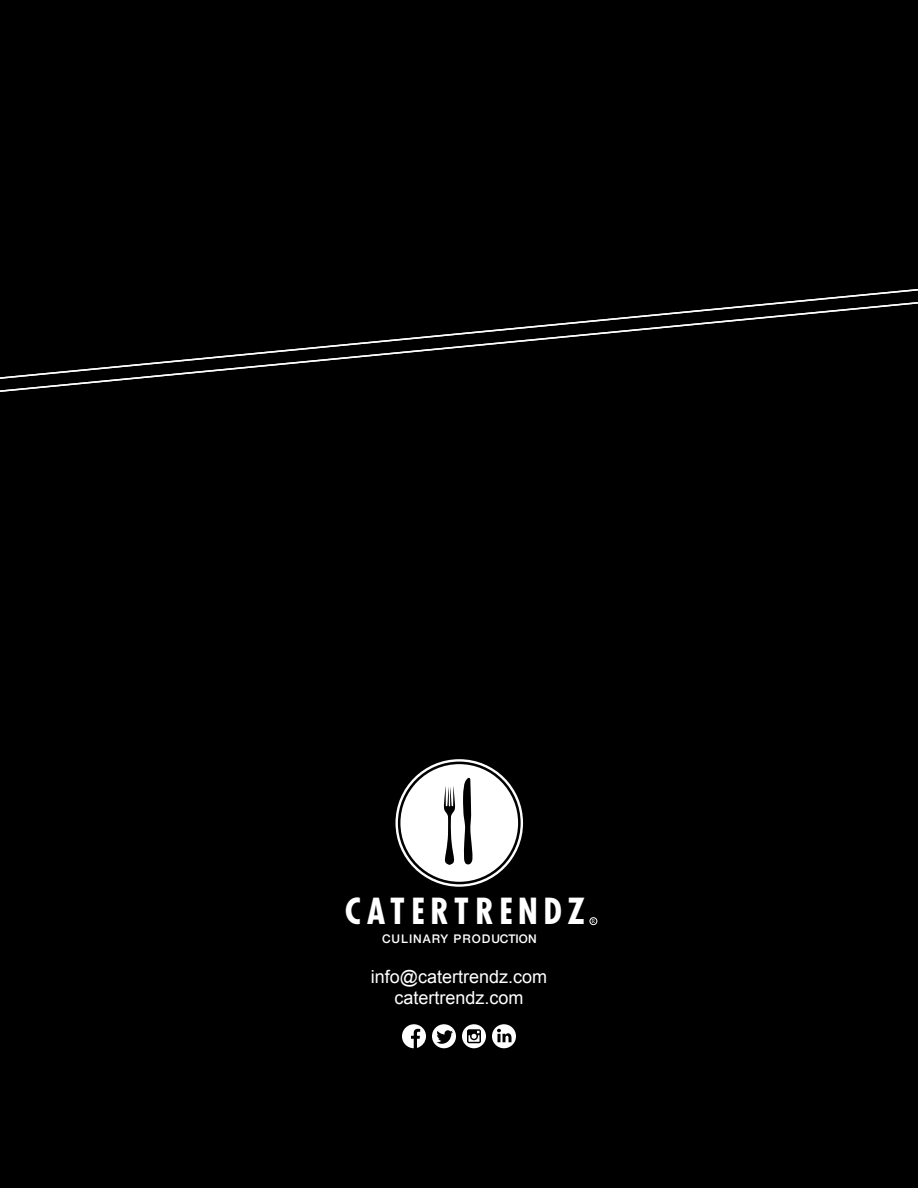
<style>
.page{position:relative;width:918px;height:1188px;background:#000}
.page>*{position:absolute;margin:0;border:0;box-sizing:border-box;transform-origin:0 0}
.t1{font:700 35.1px "Futura Cond";letter-spacing:.14em;color:#fff}
.t2{font:18px/21.6px "Arial";color:#fff;text-align:center}
.t3{font:500 11.85px "Helvetica Neue";letter-spacing:.08em;color:#fff}
.t4{font:6.15px "Minion Pro";color:#fff}
</style>
<div class="page">
<svg style="left:0;top:289px;width:918px;height:103px"></svg>
<svg style="left:395px;top:759px;width:128px;height:128px;background:#e1e1e1"></svg>
<svg style="left:395px;top:759px;width:102px;height:128px"></svg>
<div style="left:398px;top:762px;width:123px;height:122px;border:3px solid #000;border-radius:50%"></div>
<div style="left:590px;top:918px;width:7px;height:7px;border:1px solid #fff;border-radius:50%"></div>
<svg style="left:402px;top:1024px;width:114px;height:25px"></svg>
<h1 class="t1" style="left:344px;top:889px;width:242px">CATERTRENDZ</h1>
<p class="t4" style="left:592px;top:917px;width:5px">R</p>
<p class="t3" style="left:382px;top:929px;width:156px">CULINARY PRODUCTION</p>
<p class="t2" style="left:371px;top:966px;width:178px">info@catertrendz.com catertrendz.com</p>
</div>
